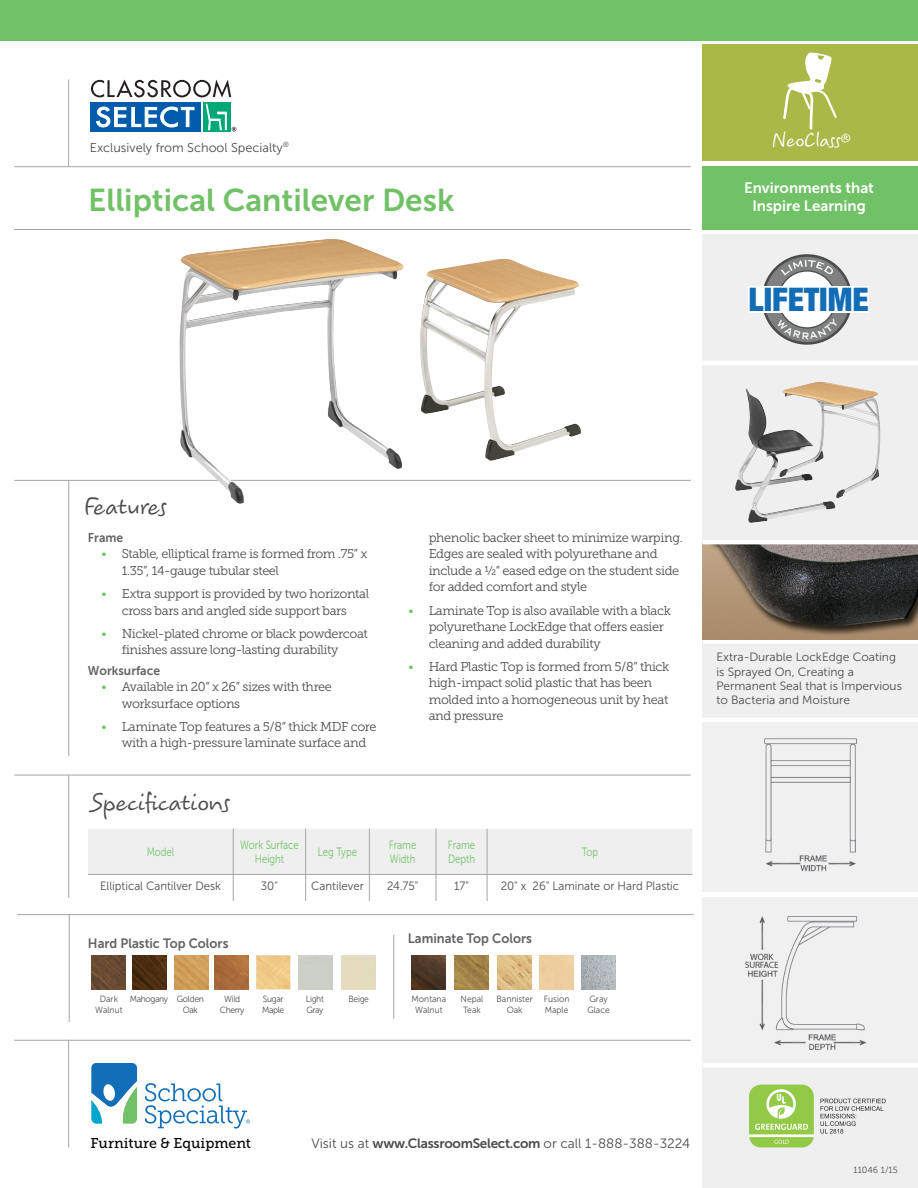
<style>
.page{position:relative;width:918px;height:1188px;background:#fff}
.page>*{position:absolute;margin:0;border:0;box-sizing:border-box;transform-origin:0 0}
.t1{font:900 condensed 32.55px "Helvetica Neue LT Std";color:#126db7}
.t2{font:31.5px "Museo Sans 700";color:#71c167}
.t3{font:27px "Koorkin Std";color:#4d4c4c}
.t4{font:21px "Koorkin Std";color:#fff}
.t5{font:15px/18px "Museo Sans 700";color:#fff;text-align:center}
.t6{font:14.1px "Museo Slab 500";color:#040503}
.t7{font:13.5px "Museo Sans 300";color:#4d4c4c}
.t8{font:13.5px "Museo Sans 700";color:#636366;scale:.95 1}
.t9{font:12.75px/16.5px "Museo Slab 300";letter-spacing:-.03em;color:#4d4c4c}
.t10{font:12.75px "Museo Sans 300";color:#4d4c4c}
.t11{font:12.75px "Museo Sans 700";color:#636366;scale:.95 1}
.t12{font:12px/14.4px "Museo Sans 300";color:#4d4c4c}
.t13{font:12px "Museo Sans 300";color:#4d4c4c;scale:.95 1}
.t14{font:12px/14.4px "Museo Sans 300";color:#71c167;scale:.8 1}
.t15{font:9px/10.8px "Museo Sans 300";color:#4d4c4c;text-align:center;scale:.95 1}
.t16{font:9px/10.8px "Museo Sans 300";letter-spacing:-.04em;color:#4d4c4c;scale:.95 1}
.t17{font:9px "Museo Sans 300";color:#4d4c4c}
.s1{color:#71c167}
.s2{font-family:"Museo Sans 700"}
</style>
<div class="page">
<div style="left:702px;top:234px;width:216px;height:954px;background:#eeefee"></div>
<div style="left:702px;top:166px;width:216px;height:64px;background:#71c167"></div>
<svg style="left:91px;top:80px;width:145px;height:52px"></svg>
<div style="left:0;top:0;width:918px;height:40px;background:#71c167"></div>
<hr style="left:14px;top:166px;width:677px;height:1px;background:#a6a5a5">
<hr style="left:68px;top:79px;width:1px;height:88px;background:#a6a5a5">
<hr style="left:14px;top:229px;width:677px;height:1px;background:#a6a5a5">
<hr style="left:14px;top:480px;width:677px;height:1px;background:#a6a5a5">
<hr style="left:68px;top:1040px;width:1px;height:107px;background:#a6a5a5">
<hr style="left:14px;top:1040px;width:677px;height:1px;background:#a6a5a5">
<svg style="left:91px;top:1063px;width:46px;height:61px"></svg>
<svg style="left:145px;top:1083px;width:105px;height:46px"></svg>
<svg style="left:763px;top:255px;width:88px;height:88px"></svg>
<div style="left:762px;top:254px;width:90px;height:91px;border:3px solid #4d4c4c;border-radius:50%"></div>
<div style="left:779px;top:271px;width:57px;height:57px;background:#fff;border-radius:50%"></div>
<div style="left:748px;top:286px;width:121px;height:26px;background:#fff"></div>
<svg style="left:781px;top:260px;width:53px;height:15px"></svg>
<div style="left:702px;top:44px;width:216px;height:117px;background:#aab848"></div>
<svg style="left:783px;top:53px;width:54px;height:77px"></svg>
<img style="left:779px;top:382px;width:101px;height:116px">
<hr style="left:703px;top:361px;width:215px;height:4px;background:#fff">
<hr style="left:702px;top:718px;width:216px;height:4px;background:#fff">
<img style="left:420px;top:259px;width:161px;height:202px">
<img style="left:178px;top:239px;width:228px;height:265px">
<hr style="left:68px;top:480px;width:1px;height:276px;background:#a6a5a5">
<hr style="left:69px;top:914px;width:1px;height:108px;background:#a6a5a5">
<hr style="left:17px;top:914px;width:677px;height:1px;background:#a6a5a5">
<svg style="left:88px;top:829px;width:605px;height:72px"></svg>
<hr style="left:394px;top:935px;width:1px;height:84px;background:#a6a5a5">
<img style="left:412px;top:956px;width:34px;height:33px">
<img style="left:582px;top:956px;width:34px;height:33px">
<img style="left:455px;top:956px;width:34px;height:33px">
<img style="left:498px;top:956px;width:34px;height:33px">
<img style="left:92px;top:956px;width:34px;height:33px">
<img style="left:256px;top:956px;width:34px;height:33px">
<img style="left:215px;top:956px;width:34px;height:33px">
<img style="left:133px;top:956px;width:34px;height:33px">
<img style="left:174px;top:956px;width:34px;height:33px">
<div style="left:749px;top:1085px;width:65px;height:62px;background:#92c947;border-radius:12px"></div>
<hr style="left:749px;top:1134px;width:65px;height:3px;background:#fff">
<svg style="left:774px;top:1140px;width:15px;height:4px"></svg>
<svg style="left:755px;top:1089px;width:53px;height:41px"></svg>
<svg style="left:820px;top:1099px;width:66px;height:35px"></svg>
<hr style="left:14px;top:775px;width:677px;height:1px;background:#a6a5a5">
<hr style="left:68px;top:775px;width:1px;height:123px;background:#a6a5a5">
<img style="left:703px;top:738px;width:215px;height:312px">
<div style="left:703px;top:1063px;width:215px;height:5px;background:#fff"></div>
<div style="left:703px;top:639px;width:215px;height:5px;background:#fff"></div>
<img style="left:703px;top:544px;width:215px;height:95px">
<hr style="left:702px;top:540px;width:216px;height:4px;background:#fff">
<svg style="left:776px;top:319px;width:63px;height:20px"></svg>
<p class="t10" style="left:90px;top:140px;width:201px">Exclusively from School Specialty<sup>®</sup></p>
<h2 class="t2" style="left:88px;top:182px;width:368px">Elliptical Cantilever Desk</h2>
<h3 class="t4" style="left:772px;top:129px;width:81px">NeoClass®</h3>
<p class="t5" style="left:744px;top:179px;width:131px">Environments that<br>Inspire Learning</p>
<h1 class="t1" style="left:749px;top:279px;width:122px">LIFETIME</h1>
<h3 class="t3" style="left:84px;top:492px;width:84px">Features</h3>
<p class="t11" style="left:88px;top:530px;width:39px">Frame</p>
<p class="t9" style="left:122px;top:546px;width:247px;text-indent:-20px"><span class="s1">•</span> Stable, elliptical frame is formed from .75” x<br>1.35”, 14-gauge tubular steel</p>
<p class="t9" style="left:101px;top:586px;width:269px;text-align:center"><span class="s1">•</span> Extra support is provided by two horizontal cross bars and angled side support bars</p>
<p class="t9" style="left:122px;top:625px;width:248px;text-indent:-20px"><span class="s1">•</span> Nickel-plated chrome or black powdercoat finishes assure long-lasting durability</p>
<p class="t11" style="left:88px;top:663px;width:77px">Worksurface</p>
<p class="t9" style="left:122px;top:679px;width:212px;text-indent:-20px"><span class="s1">•</span> Available in 20” x 26” sizes with three worksurface options</p>
<p class="t9" style="left:122px;top:718px;width:256px;text-indent:-20px"><span class="s1">•</span> Laminate Top features a 5/8” thick MDF core with a high-pressure laminate surface and</p>
<h3 class="t3" style="left:91px;top:788px;width:141px">Specifications</h3>
<p class="t9" style="left:429px;top:529px;width:256px">phenolic backer sheet to minimize warping.<br>Edges are sealed with polyurethane and include a ½” eased edge on the student side for added comfort and style</p>
<p class="t9" style="left:429px;top:602px;width:244px;text-indent:-20px"><span class="s1">•</span> Laminate Top is also available with a black polyurethane LockEdge that offers easier cleaning and added durability</p>
<p class="t9" style="left:429px;top:658px;width:242px;text-indent:-20px"><span class="s1">•</span> Hard Plastic Top is formed from 5/8” thick high-impact solid plastic that has been molded into a homogeneous unit by heat and pressure</p>
<p class="t14" style="left:147px;top:845px;width:36px">Model</p>
<p class="t14" style="left:240px;top:838px;width:74px;text-align:center">Work Surface<br>Height</p>
<p class="t14" style="left:318px;top:845px;width:50px">Leg Type</p>
<p class="t14" style="left:389px;top:838px;width:36px">Frame<br>Width</p>
<p class="t14" style="left:448px;top:838px;width:36px">Frame<br>Depth</p>
<p class="t14" style="left:582px;top:845px;width:22px">Top</p>
<p class="t13" style="left:100px;top:880px;width:129px">Elliptical Cantilver Desk</p>
<p class="t13" style="left:261px;top:880px;width:20px">30"</p>
<p class="t13" style="left:311px;top:880px;width:57px">Cantilever</p>
<p class="t13" style="left:387px;top:880px;width:34px">24.75"</p>
<p class="t13" style="left:454px;top:880px;width:17px">17"</p>
<p class="t13" style="left:501px;top:880px;width:189px">20" x 26" Laminate or Hard Plastic</p>
<p class="t8" style="left:88px;top:936px;width:149px">Hard Plastic Top Colors</p>
<p class="t8" style="left:408px;top:931px;width:132px">Laminate Top Colors</p>
<p class="t16" style="left:183px;top:994px;width:24px;text-indent:-53px">Mahogany Golden<br>Oak</p>
<p class="t15" style="left:95px;top:994px;width:30px">Dark<br>Walnut</p>
<p class="t16" style="left:262px;top:994px;width:25px">Sugar<br>Maple</p>
<p class="t16" style="left:220px;top:994px;width:27px;text-align:center">Wild<br>Cherry</p>
<p class="t15" style="left:306px;top:994px;width:20px">Light</p>
<p class="t15" style="left:349px;top:994px;width:23px">Beige</p>
<p class="t15" style="left:306px;top:1005px;width:20px">Gray</p>
<p class="t15" style="left:412px;top:994px;width:38px">Montana<br>Walnut</p>
<p class="t15" style="left:587px;top:994px;width:25px;text-align:left">Gray<br>Glace</p>
<p class="t15" style="left:461px;top:994px;width:25px;text-align:left">Nepal<br>Teak</p>
<p class="t15" style="left:497px;top:994px;width:40px">Bannister<br>Oak</p>
<p class="t15" style="left:544px;top:994px;width:28px;text-align:left">Fusion<br>Maple</p>
<p class="t12" style="left:716px;top:650px;width:187px">Extra-Durable LockEdge Coating is Sprayed On, Creating a<br>Permanent Seal that is Impervious to Bacteria and Moisture</p>
<p class="t6" style="left:90px;top:1135px;width:162px">Furniture &amp; Equipment</p>
<p class="t7" style="left:312px;top:1136px;width:380px">Visit us at <span class="s2">www.ClassroomSelect.com</span> or call 1-888-388-3224</p>
<p class="t17" style="left:854px;top:1165px;width:46px">11046 1/15</p>
</div>
